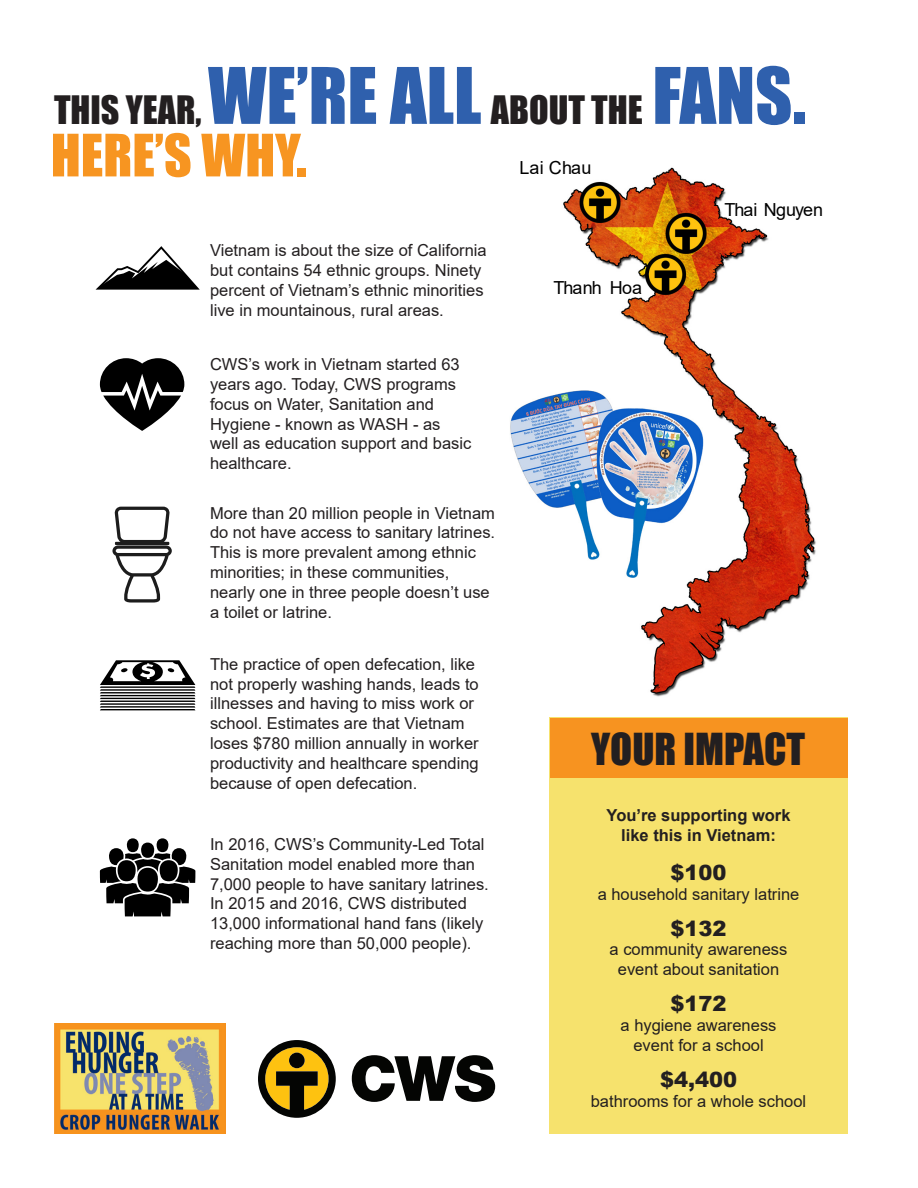
<style>
.page{position:relative;width:918px;height:1188px;background:#fff}
.page>*{position:absolute;margin:0;border:0;box-sizing:border-box;transform-origin:0 0}
.t1{font:54px "Impact";color:#f79521}
.t2{font:40.5px "Impact";color:#231f20}
.t3{font:36px "Impact";color:#231f20}
.t4{font:900 21px "Arial";color:#231f20}
.t5{font:18px "Arial";letter-spacing:-.035em;color:#000}
.t6{font:16.5px/19.8px "Arial";color:#231f20}
.t7{font:700 16.5px "Arial";color:#231f20}
.s1{font-size:72px;color:#2f60ad}
</style>
<div class="page">
<img style="left:549px;top:167px;width:299px;height:551px">
<svg style="left:100px;top:660px;width:95px;height:50px"></svg>
<svg style="left:156px;top:838px;width:13px;height:14px"></svg>
<div style="left:127px;top:838px;width:12px;height:14px;background:#000;border-radius:50%"></div>
<svg style="left:100px;top:843px;width:95px;height:73px"></svg>
<svg style="left:100px;top:358px;width:84px;height:73px"></svg>
<svg style="left:96px;top:246px;width:104px;height:44px"></svg>
<svg style="left:112px;top:507px;width:60px;height:96px"></svg>
<img style="left:54px;top:1024px;width:171px;height:110px">
<svg style="left:258px;top:1040px;width:78px;height:78px"></svg>
<div style="left:289px;top:1053px;width:16px;height:15px;background:#040503;border-radius:50%"></div>
<svg style="left:352px;top:1055px;width:143px;height:47px"></svg>
<div style="left:549px;top:718px;width:299px;height:416px;background:#f6e26d"></div>
<div style="left:550px;top:719px;width:298px;height:59px;background:#f79320"></div>
<img style="left:510px;top:390px;width:194px;height:188px">
<p class="t3" style="left:54px;top:82px;width:753px">THIS YEAR, <span class="s1">WE’RE ALL</span> ABOUT THE <span class="s1">FANS.</span></p>
<p class="t1" style="left:51px;top:113px;width:257px">HERE’S WHY.</p>
<p class="t6" style="left:210px;top:240px;width:278px">Vietnam is about the size of California but contains 54 ethnic groups. Ninety percent of Vietnam’s ethnic minorities live in mountainous, rural areas.</p>
<p class="t6" style="left:210px;top:354px;width:251px">CWS’s work in Vietnam started 63 years ago. Today, CWS programs</p>
<p class="t6" style="left:210px;top:394px;width:226px">focus on Water, Sanitation and</p>
<p class="t6" style="left:210px;top:414px;width:232px">Hygiene - known as WASH - as</p>
<p class="t6" style="left:210px;top:434px;width:263px">well as education support and basic healthcare.</p>
<p class="t6" style="left:210px;top:503px;width:287px">More than 20 million people in Vietnam do not have access to sanitary latrines.<br>This is more prevalent among ethnic minorities; in these communities,</p>
<p class="t6" style="left:210px;top:582px;width:281px">nearly one in three people doesn’t use a toilet or latrine.</p>
<p class="t6" style="left:210px;top:654px;width:270px">The practice of open defecation, like not properly washing hands, leads to illnesses and having to miss work or school. Estimates are that Vietnam loses $780 million annually in worker productivity and healthcare spending because of open defecation.</p>
<p class="t5" style="left:520px;top:155px;width:73px">Lai Chau</p>
<p class="t5" style="left:553px;top:275px;width:90px">Thanh Hoa</p>
<p class="t5" style="left:724px;top:198px;width:100px">Thai Nguyen</p>
<p class="t2" style="left:591px;top:718px;width:216px">YOUR IMPACT</p>
<p class="t7" style="left:607px;top:803px;width:185px">You’re supporting work</p>
<p class="t7" style="left:621px;top:823px;width:156px">like this in Vietnam:</p>
<p class="t6" style="left:210px;top:834px;width:276px">In 2016, CWS’s Community-Led Total</p>
<p class="t6" style="left:210px;top:854px;width:280px">Sanitation model enabled more than 7,000 people to have sanitary latrines.<br>In 2015 and 2016, CWS distributed 13,000 informational hand fans (likely reaching more than 50,000 people).</p>
<p class="t4" style="left:671px;top:857px;width:58px">$100</p>
<p class="t6" style="left:598px;top:884px;width:203px">a household sanitary latrine</p>
<p class="t4" style="left:671px;top:913px;width:58px">$132</p>
<p class="t6" style="left:610px;top:940px;width:179px">a community awareness</p>
<p class="t6" style="left:618px;top:959px;width:163px">event about sanitation</p>
<p class="t4" style="left:671px;top:988px;width:58px">$172</p>
<p class="t6" style="left:621px;top:1015px;width:157px">a hygiene awareness</p>
<p class="t6" style="left:633px;top:1035px;width:132px">event for a school</p>
<p class="t4" style="left:660px;top:1064px;width:79px">$4,400</p>
<p class="t6" style="left:591px;top:1091px;width:217px">bathrooms for a whole school</p>
</div>
